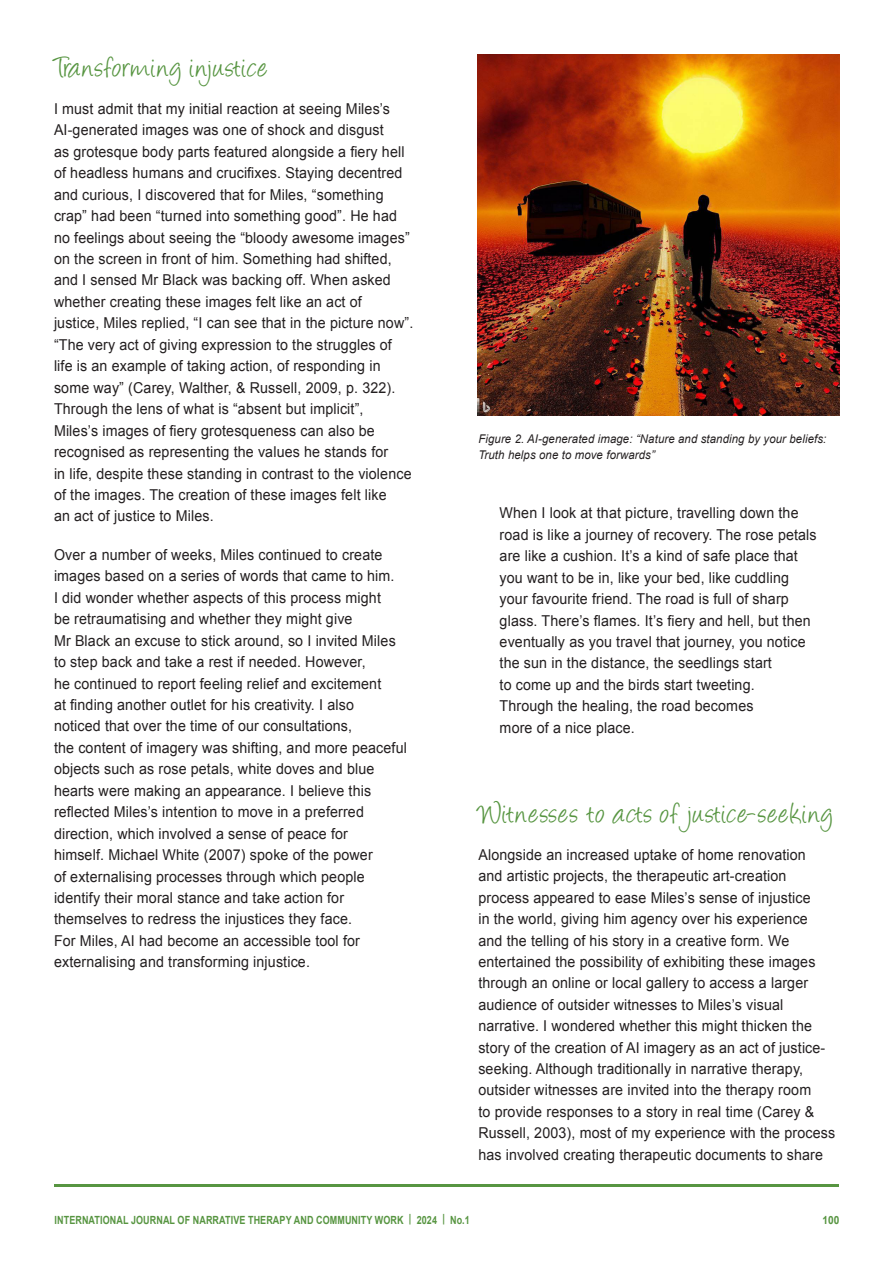
<style>
.page{position:relative;width:893px;height:1263px;background:#fff}
.page>*{position:absolute;margin:0;border:0;box-sizing:border-box;transform-origin:0 0}
.Heading_1{font:33px "Angelina";letter-spacing:.04em;color:#579541;scale:.95 1}
.Paragraph{font:15px/21.5px "Arial";letter-spacing:.01em;color:#231f20;scale:.95 1}
.Displayed_quotation{font:15px/21.5px "Arial";letter-spacing:.01em;color:#231f20;scale:.95 1}
.Figure_caption{font:italic 12px/15.5px "Arial";letter-spacing:.01em;color:#231f20;scale:.95 1}
.t1{font:700 11.25px "Arial";letter-spacing:.01em;color:#579541;scale:.8 1}
.t2{font:700 11.25px "Arial";letter-spacing:.01em;color:#579541;scale:.9 1}
</style>
<div class="page">
<hr style="left:54px;top:1184px;width:785px;height:2px;background:#579541">
<img style="left:477px;top:54px;width:363px;height:361px">
<p class="Heading_1" style="left:54px;top:54px;width:226px">Transforming injustice</p>
<p class="Paragraph" style="left:54px;top:98px;width:380px">I must admit that my initial reaction at seeing Miles’s AI-generated images was one of shock and disgust<br>as grotesque body parts featured alongside a fiery hell of headless humans and crucifixes. Staying decentred and curious, I discovered that for Miles, “something crap” had been “turned into something good”. He had no feelings about seeing the “bloody awesome images” on the screen in front of him. Something had shifted, and I sensed Mr Black was backing off. When asked whether creating these images felt like an act of<br>justice, Miles replied, “I can see that in the picture now”. “The very act of giving expression to the struggles of life is an example of taking action, of responding in some way” (Carey, Walther, &amp; Russell, 2009, p. 322).<br>Through the lens of what is “absent but implicit”,<br>Miles’s images of fiery grotesqueness can also be recognised as representing the values he stands for<br>in life, despite these standing in contrast to the violence of the images. The creation of these images felt like<br>an act of justice to Miles.</p>
<p class="Paragraph" style="left:54px;top:544px;width:373px">Over a number of weeks, Miles continued to create images based on a series of words that came to him.<br>I did wonder whether aspects of this process might<br>be retraumatising and whether they might give<br>Mr Black an excuse to stick around, so I invited Miles to step back and take a rest if needed. However,<br>he continued to report feeling relief and excitement<br>at finding another outlet for his creativity. I also<br>noticed that over the time of our consultations,<br>the content of imagery was shifting, and more peaceful objects such as rose petals, white doves and blue hearts were making an appearance. I believe this reflected Miles’s intention to move in a preferred direction, which involved a sense of peace for<br>himself. Michael White (2007) spoke of the power<br>of externalising processes through which people identify their moral stance and take action for themselves to redress the injustices they face.<br>For Miles, AI had become an accessible tool for externalising and transforming injustice.</p>
<p class="Figure_caption" style="left:478px;top:431px;width:368px">Figure 2. AI-generated image: “Nature and standing by your beliefs:<br>Truth helps one to move forwards”</p>
<p class="Displayed_quotation" style="left:500px;top:503px;width:335px">When I look at that picture, travelling down the road is like a journey of recovery. The rose petals are like a cushion. It’s a kind of safe place that you want to be in, like your bed, like cuddling your favourite friend. The road is full of sharp glass. There’s flames. It’s fiery and hell, but then eventually as you travel that journey, you notice the sun in the distance, the seedlings start<br>to come up and the birds start tweeting.<br>Through the healing, the road becomes<br>more of a nice place.</p>
<p class="Heading_1" style="left:478px;top:800px;width:375px">Witnesses to acts of justice-seeking</p>
<p class="Paragraph" style="left:478px;top:844px;width:377px">Alongside an increased uptake of home renovation<br>and artistic projects, the therapeutic art-creation process appeared to ease Miles’s sense of injustice<br>in the world, giving him agency over his experience and the telling of his story in a creative form. We entertained the possibility of exhibiting these images through an online or local gallery to access a larger audience of outsider witnesses to Miles’s visual narrative. I wondered whether this might thicken the story of the creation of AI imagery as an act of justice&shy;seeking. Although traditionally in narrative therapy, outsider witnesses are invited into the therapy room<br>to provide responses to a story in real time (Carey &amp; Russell, 2003), most of my experience with the process has involved creating therapeutic documents to share</p>
<p class="t1" style="left:55px;top:1212px;width:521px">INTERNATIONAL JOURNAL OF NARRATIVE THERAPY AND COMMUNITY WORK | 2024 | No.1</p>
<p class="t2" style="left:822px;top:1212px;width:20px">100</p>
</div>
